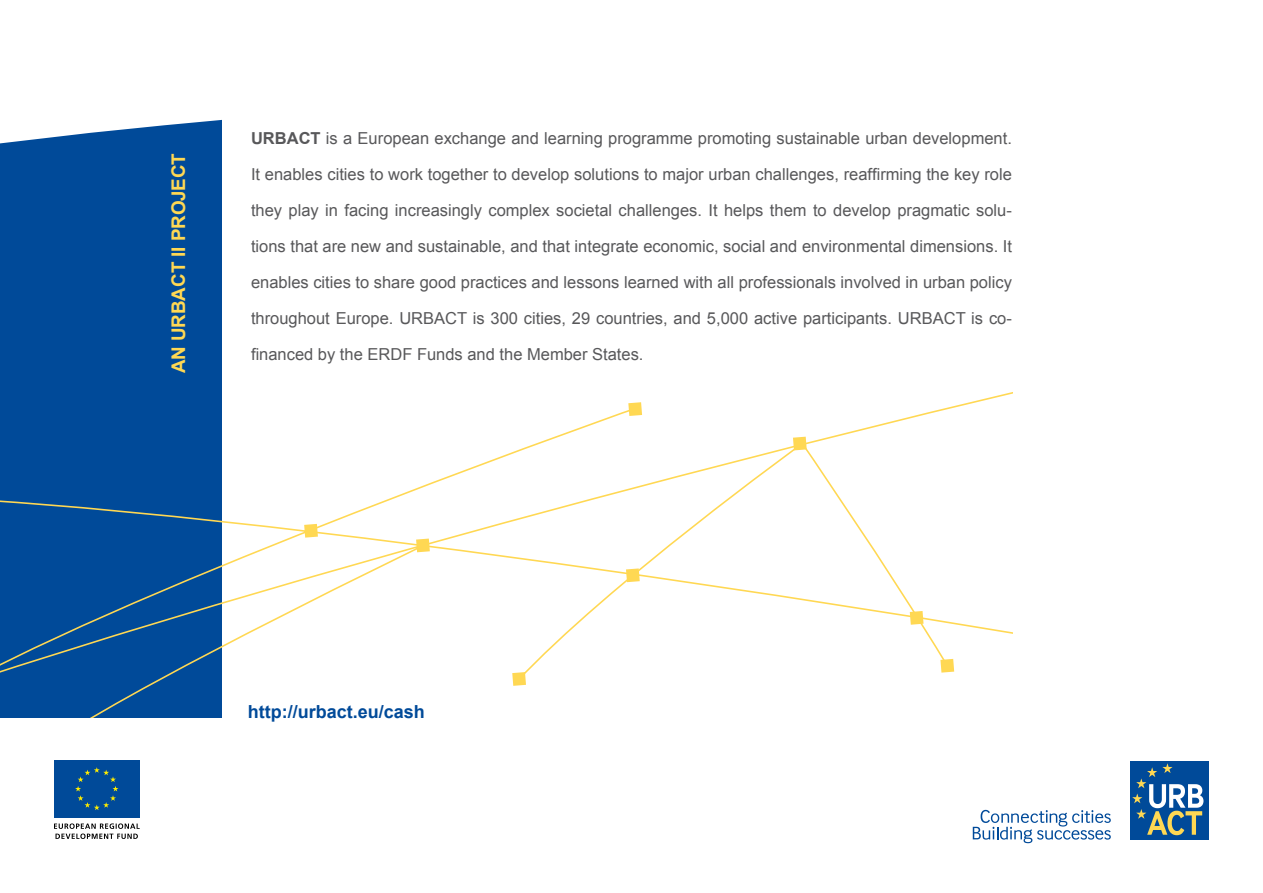
<style>
.page{position:relative;width:1263px;height:893px;background:#fff}
.page>*{position:absolute;margin:0;border:0;box-sizing:border-box;transform-origin:0 0}
.t1{font:700 18.9px "Arial";letter-spacing:-.005em;color:#ffd853}
.t2{font:700 18px "Arial";color:#004a99}
.t3{font:16.5px/36px "Arial";color:#58585a;text-align:justify}
.s1{font-weight:700}
</style>
<div class="page">
<div style="left:0;top:29px;width:222px;height:700px;background:#004a99"></div>
<svg style="left:0;top:29px;width:222px;height:115px;fill:#fff"></svg>
<svg style="left:0;top:392px;width:1012px;height:327px"></svg>
<svg style="left:793px;top:437px;width:14px;height:13px"></svg>
<svg style="left:628px;top:402px;width:14px;height:14px"></svg>
<svg style="left:416px;top:539px;width:14px;height:13px"></svg>
<svg style="left:304px;top:524px;width:14px;height:14px"></svg>
<svg style="left:626px;top:568px;width:14px;height:14px"></svg>
<svg style="left:512px;top:672px;width:14px;height:14px"></svg>
<svg style="left:940px;top:659px;width:14px;height:14px"></svg>
<svg style="left:910px;top:611px;width:13px;height:14px"></svg>
<div style="left:0;top:719px;width:1263px;height:174px;background:#fff"></div>
<div style="left:1130px;top:761px;width:79px;height:78px;background:#004a99"></div>
<svg style="left:1132px;top:763px;width:71px;height:72px"></svg>
<svg style="left:973px;top:810px;width:138px;height:33px"></svg>
<div style="left:54px;top:760px;width:86px;height:57px;background:#004a99"></div>
<svg style="left:75px;top:767px;width:43px;height:43px"></svg>
<svg style="left:54px;top:823px;width:86px;height:16px"></svg>
<p class="t1" style="left:166px;top:373px;width:222px;rotate:-90deg">AN URBACT II PROJECT</p>
<p class="t3" style="left:251px;top:120px;width:762px"><span class="s1">URBACT</span> is a European exchange and learning programme promoting sustainable urban development.<br>It enables cities to work together to develop solutions to major urban challenges, reaffirming the key role they play in facing increasingly complex societal challenges. It helps them to develop pragmatic solu&shy;tions that are new and sustainable, and that integrate economic, social and environmental dimensions. It enables cities to share good practices and lessons learned with all professionals involved in urban policy throughout Europe. URBACT is 300 cities, 29 countries, and 5,000 active participants. URBACT is co&shy;financed by the ERDF Funds and the Member States.</p>
<p class="t2" style="left:248px;top:700px;width:179px">http://urbact.eu/cash</p>
</div>
